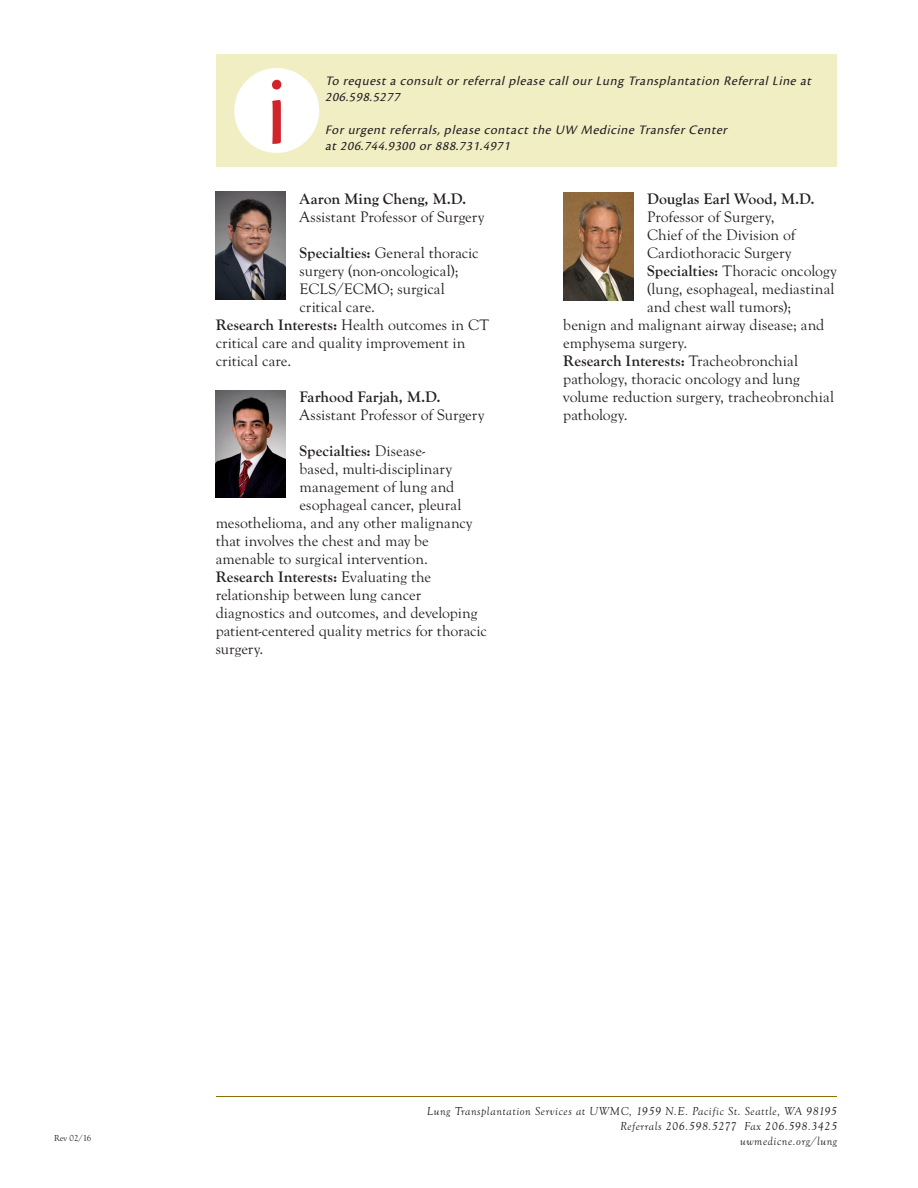
<style>
.page{position:relative;width:918px;height:1188px;background:#fff}
.page>*{position:absolute;margin:0;border:0;box-sizing:border-box;transform-origin:0 0}
.t1{font:97.5px "Cronos Pro";color:#d1232a}
.body_paragraph_style{font:15.75px/18px "Goudy Oldstyle FS";color:#231f20}
.body_paragraph_style-2{font:700 15.75px "Goudy Oldstyle FS";letter-spacing:.005em;color:#231f20}
.quote_box_style{font:italic 13.5px/16.2px "Cronos Pro";letter-spacing:.045em;color:#231f20}
.t2{font:italic 12px "Goudy Oldstyle FS";letter-spacing:.05em;color:#231f20}
.address{font:9px "Goudy Oldstyle FS";letter-spacing:-.005em;color:#231f20}
.s1{font-weight:700}
.s2{font-weight:400}
</style>
<div class="page">
<hr style="left:216px;top:1096px;width:621px;height:1px;background:#8d6f0a">
<div style="left:216px;top:54px;width:621px;height:112px;background:#f2eec4"></div>
<div style="left:234px;top:68px;width:85px;height:85px;background:#fff;border-radius:50%"></div>
<img style="left:563px;top:192px;width:71px;height:108px">
<img style="left:216px;top:390px;width:70px;height:108px">
<img style="left:216px;top:191px;width:70px;height:108px">
<p class="t1" style="left:266px;top:57px;width:23px">i</p>
<p class="quote_box_style" style="left:325px;top:73px;width:491px">To request a consult or referral please call our Lung Transplantation Referral Line at<br>206.598.5277</p>
<p class="quote_box_style" style="left:325px;top:121px;width:407px">For urgent referrals, please contact the UW Medicine Transfer Center</p>
<p class="quote_box_style" style="left:325px;top:138px;width:190px">at 206.744.9300 or 888.731.4971</p>
<p class="body_paragraph_style-2" style="left:299px;top:190px;width:168px">Aaron Ming Cheng, M.D.</p>
<p class="body_paragraph_style" style="left:299px;top:208px;width:186px">Assistant Professor of Surgery</p>
<p class="body_paragraph_style" style="left:299px;top:244px;width:181px"><span class="s1">Specialties:</span> General thoracic surgery (non-oncological);<br>ECLS/ECMO; surgical critical care.</p>
<p class="body_paragraph_style" style="left:216px;top:316px;width:275px"><span class="s1">Research Interests:</span> Health outcomes in CT critical care and quality improvement in critical care.</p>
<p class="body_paragraph_style-2" style="left:299px;top:388px;width:143px">Farhood Farjah, M.D.</p>
<p class="body_paragraph_style" style="left:299px;top:406px;width:186px">Assistant Professor of Surgery</p>
<p class="body_paragraph_style-2" style="left:299px;top:442px;width:127px">Specialties: <span class="s2">Disease-</span></p>
<p class="body_paragraph_style" style="left:299px;top:460px;width:154px">based, multi-disciplinary</p>
<p class="body_paragraph_style" style="left:299px;top:478px;width:157px">management of lung and</p>
<p class="body_paragraph_style" style="left:299px;top:496px;width:163px">esophageal cancer, pleural</p>
<p class="body_paragraph_style" style="left:216px;top:514px;width:258px">mesothelioma, and any other malignancy</p>
<p class="body_paragraph_style" style="left:216px;top:532px;width:215px">that involves the chest and may be</p>
<p class="body_paragraph_style" style="left:216px;top:550px;width:214px">amenable to surgical intervention.</p>
<p class="body_paragraph_style" style="left:216px;top:568px;width:273px"><span class="s1">Research Interests:</span> Evaluating the relationship between lung cancer diagnostics and outcomes, and developing patient-centered quality metrics for thoracic surgery.</p>
<p class="body_paragraph_style-2" style="left:647px;top:190px;width:169px">Douglas Earl Wood, M.D.</p>
<p class="body_paragraph_style" style="left:647px;top:208px;width:129px">Professor of Surgery,</p>
<p class="body_paragraph_style" style="left:647px;top:226px;width:150px">Chief of the Division of<br>Cardiothoracic Surgery</p>
<p class="body_paragraph_style" style="left:647px;top:262px;width:191px"><span class="s1">Specialties:</span> Thoracic oncology</p>
<p class="body_paragraph_style" style="left:647px;top:280px;width:189px">(lung, esophageal, mediastinal</p>
<p class="body_paragraph_style" style="left:647px;top:298px;width:146px">and chest wall tumors);</p>
<p class="body_paragraph_style" style="left:563px;top:316px;width:263px">benign and malignant airway disease; and</p>
<p class="body_paragraph_style" style="left:563px;top:334px;width:125px">emphysema surgery.</p>
<p class="body_paragraph_style" style="left:563px;top:352px;width:272px"><span class="s1">Research Interests:</span> Tracheobronchial pathology, thoracic oncology and lung volume reduction surgery, tracheobronchial pathology.</p>
<p class="address" style="left:54px;top:1133px;width:39px">Rev 02/16</p>
<p class="t2" style="left:427px;top:1105px;width:412px">Lung Transplantation Services at UWMC, 1959 N.E. Pacific St. Seattle, WA 98195</p>
<p class="t2" style="left:620px;top:1120px;width:218px">Referrals 206.598.5277 Fax 206.598.3425</p>
<p class="t2" style="left:740px;top:1135px;width:98px">uwmedicne.org/lung</p>
</div>
